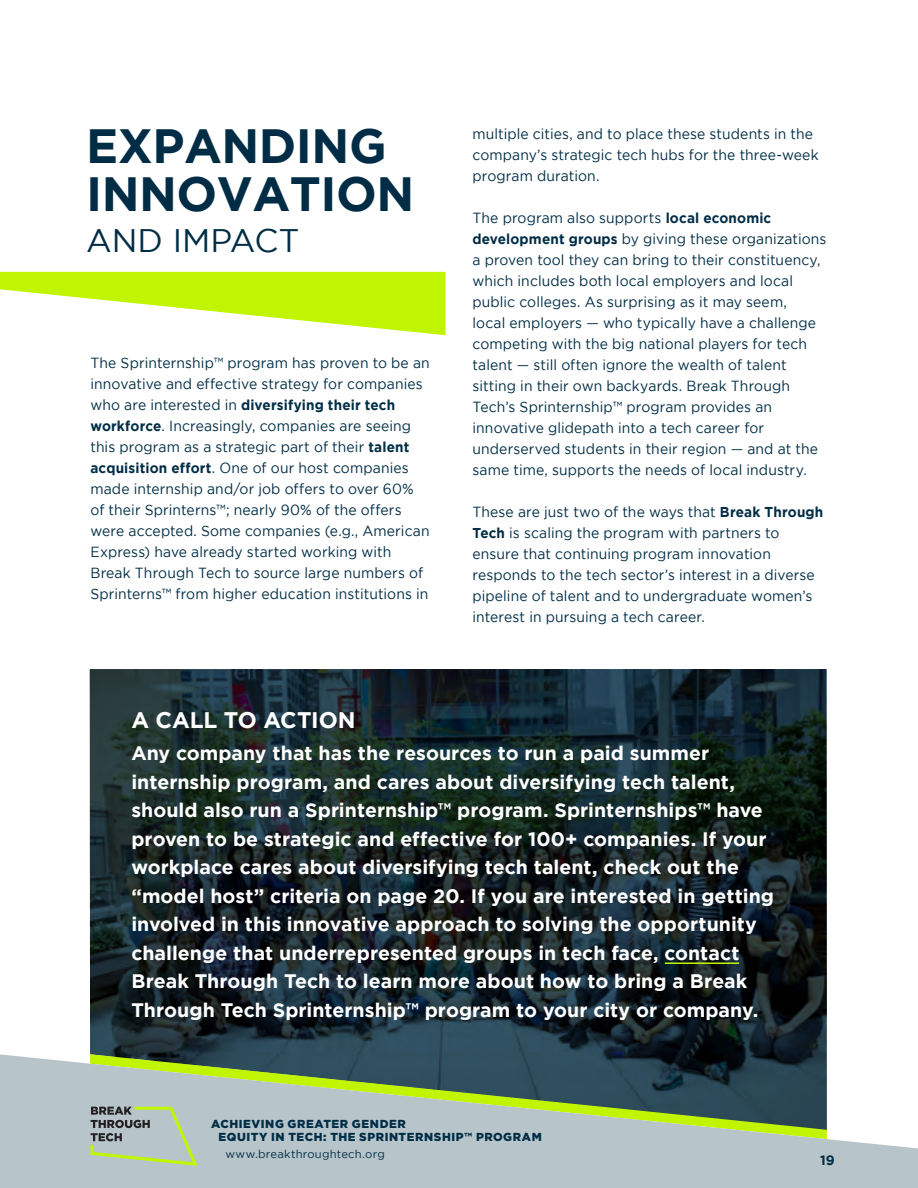
<style>
.page{position:relative;width:918px;height:1188px;background:#fff}
.page>*{position:absolute;margin:0;border:0;box-sizing:border-box;transform-origin:0 0}
.t1{font:700 48px/48px "Gotham";letter-spacing:-.01em;color:#002d45}
.t2{font:32.55px "Gotham";color:#002d45}
.t3{font:700 22.5px "Gotham";letter-spacing:-.005em;color:#fff}
.t4{font:700 19.5px/28.5px "Gotham";color:#fff}
.t5{font:14.7px/21px "Gotham";letter-spacing:.01em;color:#002d45;scale:.95 1}
.t6{font:700 14.25px "Gotham";letter-spacing:.01em;color:#002d45;scale:.95 1}
.t7{font:700 13.5px "Gotham";color:#002d45}
.t8{font:900 11.7px/13.4px "Gotham";letter-spacing:.05em;color:#002d45}
.t9{font:11.25px "Gotham";letter-spacing:.02em;color:#002d45}
.s1{font-weight:400;font-size:14.7px}
.s2{font-weight:700;font-size:14.25px}
</style>
<div class="page">
<svg style="left:90px;top:669px;width:737px;height:385px;background:#17272b"></svg>
<svg style="left:0;top:1054px;width:918px;height:134px;background:#9aada6"></svg>
<svg style="left:90px;top:1107px;width:108px;height:59px;background:#a9b9a6"></svg>
<svg style="left:0;top:272px;width:446px;height:63px"></svg>
<hr style="left:665px;top:962px;width:74px;height:2px;background:#c1f400">
<h1 class="t1" style="left:86px;top:121px;width:330px">EXPANDING<br>INNOVATION</h1>
<h2 class="t2" style="left:86px;top:222px;width:215px">AND IMPACT</h2>
<p class="t5" style="left:90px;top:352px;width:359px">The Sprinternship™ program has proven to be an innovative and effective strategy for companies</p>
<p class="t6" style="left:90px;top:396px;width:322px"><span class="s1">who are interested in</span> diversifying their tech</p>
<p class="t5" style="left:90px;top:415px;width:359px"><span class="s2">workforce</span>. Increasingly, companies are seeing this program as a strategic part of their <span class="s2">talent acquisition effort</span>. One of our host companies made internship and/or job offers to over 60% of their Sprinterns™; nearly 90% of the offers were accepted. Some companies (e.g., American Express) have already started working with Break Through Tech to source large numbers of Sprinterns™ from higher education institutions in</p>
<p class="t5" style="left:472px;top:123px;width:366px">multiple cities, and to place these students in the company’s strategic tech hubs for the three-week program duration.</p>
<p class="t5" style="left:472px;top:207px;width:374px">The program also supports <span class="s2">local economic development groups</span> by giving these organizations a proven tool they can bring to their constituency, which includes both local employers and local public colleges. As surprising as it may seem,<br>local employers — who typically have a challenge competing with the big national players for tech talent — still often ignore the wealth of talent sitting in their own backyards. Break Through Tech’s Sprinternship™ program provides an innovative glidepath into a tech career for underserved students in their region — and at the same time, supports the needs of local industry.</p>
<p class="t5" style="left:472px;top:501px;width:371px">These are just two of the ways that <span class="s2">Break Through Tech</span> is scaling the program with partners to ensure that continuing program innovation responds to the tech sector’s interest in a diverse pipeline of talent and to undergraduate women’s interest in pursuing a tech career.</p>
<h3 class="t3" style="left:131px;top:707px;width:226px">A CALL TO ACTION</h3>
<p class="t4" style="left:131px;top:739px;width:644px">Any company that has the resources to run a paid summer internship program, and cares about diversifying tech talent, should also run a Sprinternship™ program. Sprinternships™ have proven to be strategic and effective for 100+ companies. If your workplace cares about diversifying tech talent, check out the “model host” criteria on page 20. If you are interested in getting involved in this innovative approach to solving the opportunity challenge that underrepresented groups in tech face, contact Break Through Tech to learn more about how to bring a Break Through Tech Sprinternship™ program to your city or company.</p>
<p class="t8" style="left:219px;top:1117px;width:325px;text-indent:-7px">ACHIEVING GREATER GENDER<br>EQUITY IN TECH: THE SPRINTERNSHIP™ PROGRAM</p>
<p class="t9" style="left:226px;top:1147px;width:161px">www.breakthroughtech.org</p>
<p class="t7" style="left:820px;top:1152px;width:16px">19</p>
</div>
